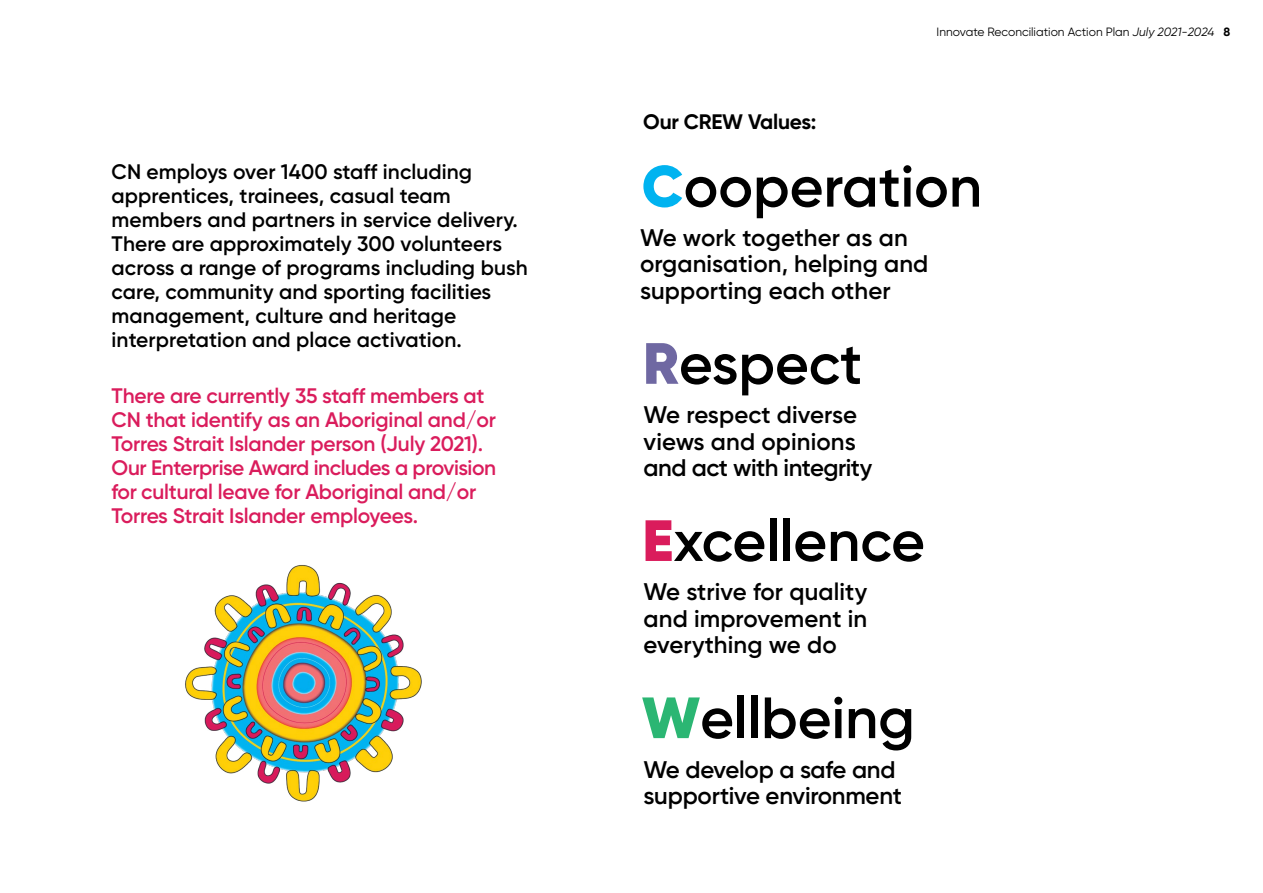
<style>
.page{position:relative;width:1263px;height:893px;background:#fff}
.page>*{position:absolute;margin:0;border:0;box-sizing:border-box;transform-origin:0 0}
.t1{font:600 24px/26.2px "Gilroy";color:#000}
.t2{font:600 21px/24px "Gilroy";letter-spacing:.005em;color:#000}
.t3{font:600 21px/24px "Gilroy";letter-spacing:-.01em;color:#da1c5c}
.t4{font:700 21px "Gilroy";letter-spacing:-.01em;color:#000}
.t5{font:12px "Gilroy";color:#000}
.s1{font-style:italic}
.s2{font-weight:700}
</style>
<div class="page">
<svg style="left:643px;top:165px;width:108px;height:42px"></svg>
<svg style="left:757px;top:165px;width:222px;height:53px"></svg>
<svg style="left:646px;top:343px;width:90px;height:42px"></svg>
<svg style="left:742px;top:347px;width:118px;height:48px"></svg>
<svg style="left:645px;top:520px;width:119px;height:42px"></svg>
<div style="left:770px;top:519px;width:6px;height:42px;background:#000"></div>
<div style="left:783px;top:519px;width:7px;height:42px;background:#000"></div>
<svg style="left:795px;top:531px;width:30px;height:31px"></svg>
<svg style="left:831px;top:531px;width:92px;height:31px"></svg>
<svg style="left:642px;top:697px;width:90px;height:42px"></svg>
<div style="left:738px;top:696px;width:6px;height:42px;background:#000"></div>
<div style="left:751px;top:696px;width:6px;height:42px;background:#000"></div>
<svg style="left:765px;top:697px;width:77px;height:42px"></svg>
<svg style="left:849px;top:708px;width:62px;height:42px"></svg>
<img style="left:185px;top:565px;width:237px;height:237px">
<p class="t2" style="left:112px;top:160px;width:418px">CN employs over 1400 staff including apprentices, trainees, casual team members and partners in service delivery.<br>There are approximately 300 volunteers across a range of programs including bush care, community and sporting facilities management, culture and heritage interpretation and place activation.</p>
<p class="t3" style="left:112px;top:383px;width:386px">There are currently 35 staff members at CN that identify as an Aboriginal and/or Torres Strait Islander person (July 2021).<br>Our Enterprise Award includes a provision for cultural leave for Aboriginal and/or Torres Strait Islander employees.</p>
<p class="t4" style="left:643px;top:108px;width:175px">Our CREW Values:</p>
<p class="t5" style="left:937px;top:24px;width:295px">Innovate Reconciliation Action Plan <span class="s1">July 2021-2024</span> <span class="s2">8</span></p>
<p class="t1" style="left:640px;top:224px;width:290px">We work together as an organisation, helping and supporting each other</p>
<p class="t1" style="left:644px;top:402px;width:230px">We respect diverse views and opinions and act with integrity</p>
<p class="t1" style="left:644px;top:579px;width:225px;text-align:justify">We strive for quality and improvement in everything we do</p>
<p class="t1" style="left:644px;top:756px;width:260px">We develop a safe and supportive environment</p>
</div>
